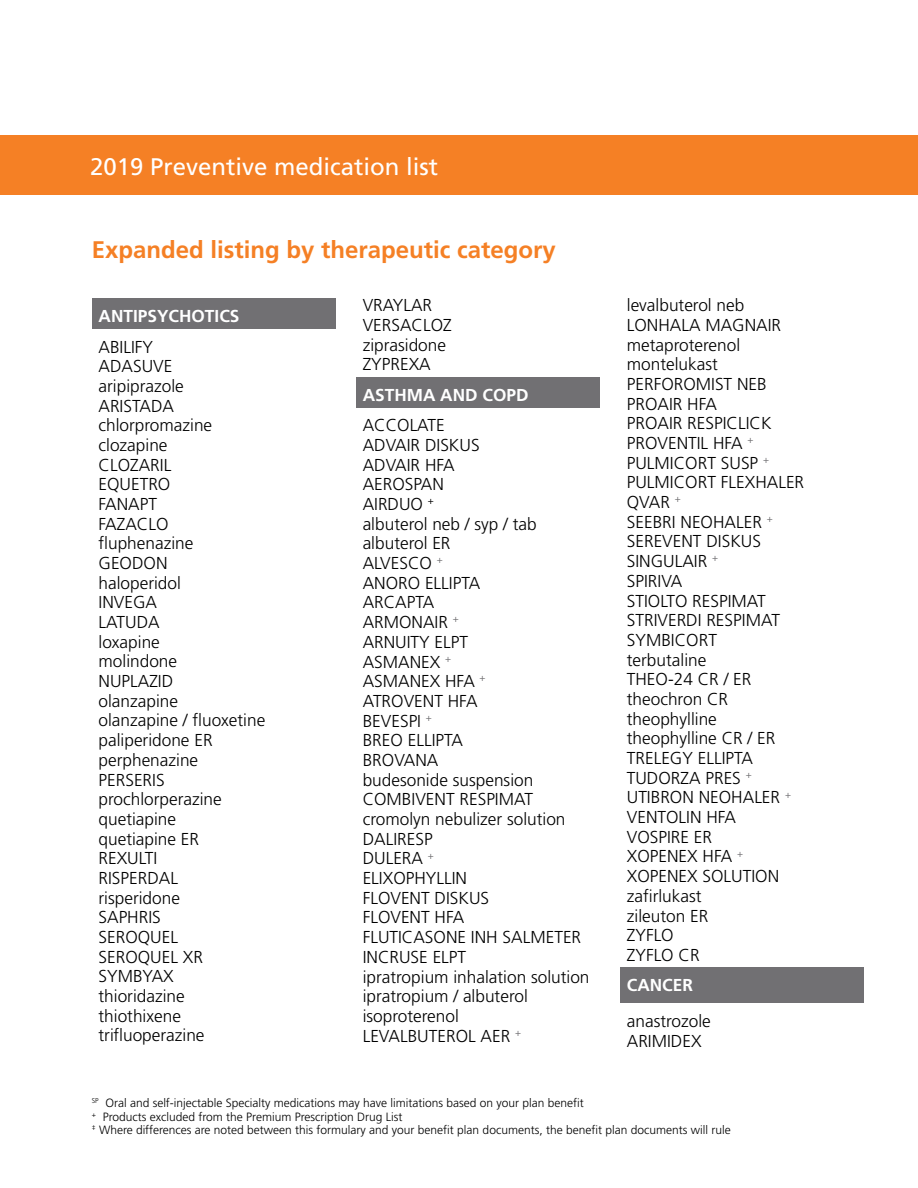
<style>
.page{position:relative;width:918px;height:1188px;background:#fff}
.page>*{position:absolute;margin:0;border:0;box-sizing:border-box;transform-origin:0 0}
.B2C_2nd_Level_Headin{font:700 24px "Frutiger LT Pro";color:#f58025}
.B2C_Headline__20_22{font:24px "Frutiger LT Pro";color:#fff}
.B2C_Body_Copy___2nd{font:300 17.25px "Frutiger LT Pro";color:#000}
.B2C_Body_Copy__11_5{font:700 17.25px "Frutiger LT Pro";color:#fff}
.B2C_CMS_Sign-off__11{font:300 17.25px "Frutiger LT Pro";color:#000}
.B2C_Non-CMS_Page_Hea{font:300 12px/13.5px "Frutiger LT Pro";color:#000}
</style>
<div class="page">
<div style="left:0;top:135px;width:918px;height:59px;background:#f58025"></div>
<div style="left:92px;top:298px;width:244px;height:31px;background:#717073"></div>
<div style="left:356px;top:377px;width:244px;height:31px;background:#717073"></div>
<div style="left:620px;top:968px;width:244px;height:35px;background:#717073"></div>
<p class="B2C_Headline__20_22" style="left:90px;top:153px;width:350px">2019 Preventive medication list</p>
<p class="B2C_2nd_Level_Headin" style="left:92px;top:236px;width:466px">Expanded listing by therapeutic category</p>
<p class="B2C_Body_Copy__11_5" style="left:99px;top:306px;width:142px">ANTIPSYCHOTICS</p>
<p class="B2C_Body_Copy___2nd" style="left:99px;top:337px;width:56px">ABILIFY</p>
<p class="B2C_Body_Copy___2nd" style="left:99px;top:356px;width:75px">ADASUVE</p>
<p class="B2C_Body_Copy___2nd" style="left:99px;top:376px;width:87px">aripiprazole</p>
<p class="B2C_CMS_Sign-off__11" style="left:99px;top:396px;width:77px">ARISTADA</p>
<p class="B2C_Body_Copy___2nd" style="left:99px;top:415px;width:115px">chlorpromazine</p>
<p class="B2C_Body_Copy___2nd" style="left:99px;top:435px;width:70px">clozapine</p>
<p class="B2C_Body_Copy___2nd" style="left:99px;top:455px;width:74px">CLOZARIL</p>
<p class="B2C_Body_Copy___2nd" style="left:99px;top:474px;width:73px">EQUETRO</p>
<p class="B2C_Body_Copy___2nd" style="left:99px;top:494px;width:60px">FANAPT</p>
<p class="B2C_Body_Copy___2nd" style="left:99px;top:514px;width:71px">FAZACLO</p>
<p class="B2C_Body_Copy___2nd" style="left:99px;top:533px;width:96px">fluphenazine</p>
<p class="B2C_Body_Copy___2nd" style="left:99px;top:553px;width:70px">GEODON</p>
<p class="B2C_Body_Copy___2nd" style="left:99px;top:573px;width:84px">haloperidol</p>
<p class="B2C_Body_Copy___2nd" style="left:99px;top:592px;width:60px">INVEGA</p>
<p class="B2C_Body_Copy___2nd" style="left:99px;top:612px;width:63px">LATUDA</p>
<p class="B2C_Body_Copy___2nd" style="left:99px;top:632px;width:63px">loxapine</p>
<p class="B2C_Body_Copy___2nd" style="left:99px;top:651px;width:80px">molindone</p>
<p class="B2C_Body_Copy___2nd" style="left:99px;top:671px;width:76px">NUPLAZID</p>
<p class="B2C_Body_Copy___2nd" style="left:99px;top:691px;width:81px">olanzapine</p>
<p class="B2C_Body_Copy___2nd" style="left:99px;top:710px;width:168px">olanzapine / fluoxetine</p>
<p class="B2C_Body_Copy___2nd" style="left:99px;top:730px;width:116px">paliperidone ER</p>
<p class="B2C_Body_Copy___2nd" style="left:99px;top:750px;width:101px">perphenazine</p>
<p class="B2C_Body_Copy___2nd" style="left:99px;top:770px;width:68px">PERSERIS</p>
<p class="B2C_Body_Copy___2nd" style="left:99px;top:789px;width:125px">prochlorperazine</p>
<p class="B2C_Body_Copy___2nd" style="left:99px;top:809px;width:79px">quetiapine</p>
<p class="B2C_Body_Copy___2nd" style="left:99px;top:829px;width:102px">quetiapine ER</p>
<p class="B2C_Body_Copy___2nd" style="left:99px;top:848px;width:60px">REXULTI</p>
<p class="B2C_Body_Copy___2nd" style="left:99px;top:868px;width:81px">RISPERDAL</p>
<p class="B2C_Body_Copy___2nd" style="left:99px;top:888px;width:83px">risperidone</p>
<p class="B2C_Body_Copy___2nd" style="left:99px;top:907px;width:64px">SAPHRIS</p>
<p class="B2C_Body_Copy___2nd" style="left:99px;top:927px;width:81px">SEROQUEL</p>
<p class="B2C_Body_Copy___2nd" style="left:99px;top:947px;width:106px">SEROQUEL XR</p>
<p class="B2C_Body_Copy___2nd" style="left:99px;top:966px;width:77px">SYMBYAX</p>
<p class="B2C_Body_Copy___2nd" style="left:99px;top:986px;width:88px">thioridazine</p>
<p class="B2C_Body_Copy___2nd" style="left:99px;top:1006px;width:84px">thiothixene</p>
<p class="B2C_Body_Copy___2nd" style="left:99px;top:1025px;width:108px">trifluoperazine</p>
<p class="B2C_Body_Copy___2nd" style="left:363px;top:295px;width:71px">VRAYLAR</p>
<p class="B2C_Body_Copy___2nd" style="left:363px;top:315px;width:91px">VERSACLOZ</p>
<p class="B2C_Body_Copy___2nd" style="left:363px;top:335px;width:85px">ziprasidone</p>
<p class="B2C_Body_Copy___2nd" style="left:363px;top:354px;width:70px">ZYPREXA</p>
<p class="B2C_Body_Copy__11_5" style="left:363px;top:385px;width:167px">ASTHMA AND COPD</p>
<p class="B2C_Body_Copy___2nd" style="left:363px;top:415px;width:84px">ACCOLATE</p>
<p class="B2C_Body_Copy___2nd" style="left:363px;top:435px;width:118px">ADVAIR DISKUS</p>
<p class="B2C_Body_Copy___2nd" style="left:363px;top:455px;width:94px">ADVAIR HFA</p>
<p class="B2C_Body_Copy___2nd" style="left:363px;top:474px;width:83px">AEROSPAN</p>
<p class="B2C_Body_Copy___2nd" style="left:363px;top:494px;width:73px">AIRDUO <sup>+</sup></p>
<p class="B2C_Body_Copy___2nd" style="left:363px;top:514px;width:176px">albuterol neb / syp / tab</p>
<p class="B2C_Body_Copy___2nd" style="left:363px;top:533px;width:89px">albuterol ER</p>
<p class="B2C_Body_Copy___2nd" style="left:363px;top:553px;width:82px">ALVESCO <sup>+</sup></p>
<p class="B2C_Body_Copy___2nd" style="left:363px;top:573px;width:119px">ANORO ELLIPTA</p>
<p class="B2C_Body_Copy___2nd" style="left:363px;top:592px;width:73px">ARCAPTA</p>
<p class="B2C_Body_Copy___2nd" style="left:363px;top:612px;width:98px">ARMONAIR <sup>+</sup></p>
<p class="B2C_Body_Copy___2nd" style="left:363px;top:632px;width:107px">ARNUITY ELPT</p>
<p class="B2C_Body_Copy___2nd" style="left:363px;top:652px;width:90px">ASMANEX <sup>+</sup></p>
<p class="B2C_Body_Copy___2nd" style="left:363px;top:671px;width:124px">ASMANEX HFA <sup>+</sup></p>
<p class="B2C_Body_Copy___2nd" style="left:363px;top:691px;width:116px">ATROVENT HFA</p>
<p class="B2C_Body_Copy___2nd" style="left:363px;top:711px;width:71px">BEVESPI <sup>+</sup></p>
<p class="B2C_Body_Copy___2nd" style="left:363px;top:730px;width:102px">BREO ELLIPTA</p>
<p class="B2C_Body_Copy___2nd" style="left:363px;top:750px;width:77px">BROVANA</p>
<p class="B2C_Body_Copy___2nd" style="left:363px;top:770px;width:172px">budesonide suspension</p>
<p class="B2C_Body_Copy___2nd" style="left:363px;top:789px;width:172px">COMBIVENT RESPIMAT</p>
<p class="B2C_Body_Copy___2nd" style="left:363px;top:809px;width:204px">cromolyn nebulizer solution</p>
<p class="B2C_Body_Copy___2nd" style="left:363px;top:829px;width:71px">DALIRESP</p>
<p class="B2C_Body_Copy___2nd" style="left:363px;top:848px;width:73px">DULERA <sup>+</sup></p>
<p class="B2C_Body_Copy___2nd" style="left:363px;top:868px;width:106px">ELIXOPHYLLIN</p>
<p class="B2C_Body_Copy___2nd" style="left:363px;top:888px;width:128px">FLOVENT DISKUS</p>
<p class="B2C_Body_Copy___2nd" style="left:363px;top:907px;width:103px">FLOVENT HFA</p>
<p class="B2C_Body_Copy___2nd" style="left:363px;top:927px;width:220px">FLUTICASONE INH SALMETER</p>
<p class="B2C_Body_Copy___2nd" style="left:363px;top:947px;width:105px">INCRUSE ELPT</p>
<p class="B2C_Body_Copy___2nd" style="left:363px;top:966px;width:228px">ipratropium inhalation solution</p>
<p class="B2C_Body_Copy___2nd" style="left:363px;top:986px;width:167px">ipratropium / albuterol</p>
<p class="B2C_Body_Copy___2nd" style="left:363px;top:1006px;width:98px">isoproterenol</p>
<p class="B2C_Body_Copy___2nd" style="left:363px;top:1026px;width:160px">LEVALBUTEROL AER <sup>+</sup></p>
<p class="B2C_Body_Copy___2nd" style="left:627px;top:295px;width:119px">levalbuterol neb</p>
<p class="B2C_Body_Copy___2nd" style="left:627px;top:315px;width:156px">LONHALA MAGNAIR</p>
<p class="B2C_Body_Copy___2nd" style="left:627px;top:335px;width:115px">metaproterenol</p>
<p class="B2C_Body_Copy___2nd" style="left:627px;top:354px;width:93px">montelukast</p>
<p class="B2C_Body_Copy___2nd" style="left:627px;top:374px;width:141px">PERFOROMIST NEB</p>
<p class="B2C_Body_Copy___2nd" style="left:627px;top:394px;width:92px">PROAIR HFA</p>
<p class="B2C_Body_Copy___2nd" style="left:627px;top:413px;width:146px">PROAIR RESPICLICK</p>
<p class="B2C_Body_Copy___2nd" style="left:627px;top:433px;width:128px">PROVENTIL HFA <sup>+</sup></p>
<p class="B2C_Body_Copy___2nd" style="left:627px;top:453px;width:144px">PULMICORT SUSP <sup>+</sup></p>
<p class="B2C_Body_Copy___2nd" style="left:627px;top:472px;width:179px">PULMICORT FLEXHALER</p>
<p class="B2C_Body_Copy___2nd" style="left:627px;top:492px;width:55px">QVAR <sup>+</sup></p>
<p class="B2C_Body_Copy___2nd" style="left:627px;top:512px;width:147px">SEEBRI NEOHALER <sup>+</sup></p>
<p class="B2C_Body_Copy___2nd" style="left:627px;top:531px;width:136px">SEREVENT DISKUS</p>
<p class="B2C_Body_Copy___2nd" style="left:627px;top:551px;width:93px">SINGULAIR <sup>+</sup></p>
<p class="B2C_Body_Copy___2nd" style="left:627px;top:571px;width:57px">SPIRIVA</p>
<p class="B2C_Body_Copy___2nd" style="left:627px;top:591px;width:141px">STIOLTO RESPIMAT</p>
<p class="B2C_Body_Copy___2nd" style="left:627px;top:610px;width:155px">STRIVERDI RESPIMAT</p>
<p class="B2C_Body_Copy___2nd" style="left:627px;top:630px;width:92px">SYMBICORT</p>
<p class="B2C_Body_Copy___2nd" style="left:627px;top:650px;width:81px">terbutaline</p>
<p class="B2C_Body_Copy___2nd" style="left:627px;top:669px;width:126px">THEO-24 CR / ER</p>
<p class="B2C_Body_Copy___2nd" style="left:627px;top:689px;width:103px">theochron CR</p>
<p class="B2C_Body_Copy___2nd" style="left:627px;top:709px;width:92px">theophylline</p>
<p class="B2C_Body_Copy___2nd" style="left:627px;top:728px;width:150px">theophylline CR / ER</p>
<p class="B2C_Body_Copy___2nd" style="left:627px;top:748px;width:128px">TRELEGY ELLIPTA</p>
<p class="B2C_Body_Copy___2nd" style="left:627px;top:768px;width:126px">TUDORZA PRES <sup>+</sup></p>
<p class="B2C_Body_Copy___2nd" style="left:627px;top:787px;width:166px">UTIBRON NEOHALER <sup>+</sup></p>
<p class="B2C_Body_Copy___2nd" style="left:627px;top:807px;width:111px">VENTOLIN HFA</p>
<p class="B2C_Body_Copy___2nd" style="left:627px;top:827px;width:87px">VOSPIRE ER</p>
<p class="B2C_Body_Copy___2nd" style="left:627px;top:846px;width:118px">XOPENEX HFA <sup>+</sup></p>
<p class="B2C_Body_Copy___2nd" style="left:627px;top:866px;width:154px">XOPENEX SOLUTION</p>
<p class="B2C_Body_Copy___2nd" style="left:627px;top:886px;width:76px">zafirlukast</p>
<p class="B2C_Body_Copy___2nd" style="left:627px;top:906px;width:83px">zileuton ER</p>
<p class="B2C_Body_Copy___2nd" style="left:627px;top:925px;width:48px">ZYFLO</p>
<p class="B2C_Body_Copy___2nd" style="left:627px;top:945px;width:74px">ZYFLO CR</p>
<p class="B2C_Body_Copy__11_5" style="left:627px;top:975px;width:68px">CANCER</p>
<p class="B2C_Body_Copy___2nd" style="left:627px;top:1011px;width:86px">anastrozole</p>
<p class="B2C_Body_Copy___2nd" style="left:627px;top:1031px;width:76px">ARIMIDEX</p>
<p class="B2C_Non-CMS_Page_Hea" style="left:92px;top:1096px;width:494px"><sup>SP</sup> Oral and self-injectable Specialty medications may have limitations based on your plan benefit <sup>+</sup> Products excluded from the Premium Prescription Drug List</p>
<p class="B2C_Non-CMS_Page_Hea" style="left:92px;top:1123px;width:640px"><sup>‡</sup> Where differences are noted between this formulary and your benefit plan documents, the benefit plan documents will rule</p>
</div>
